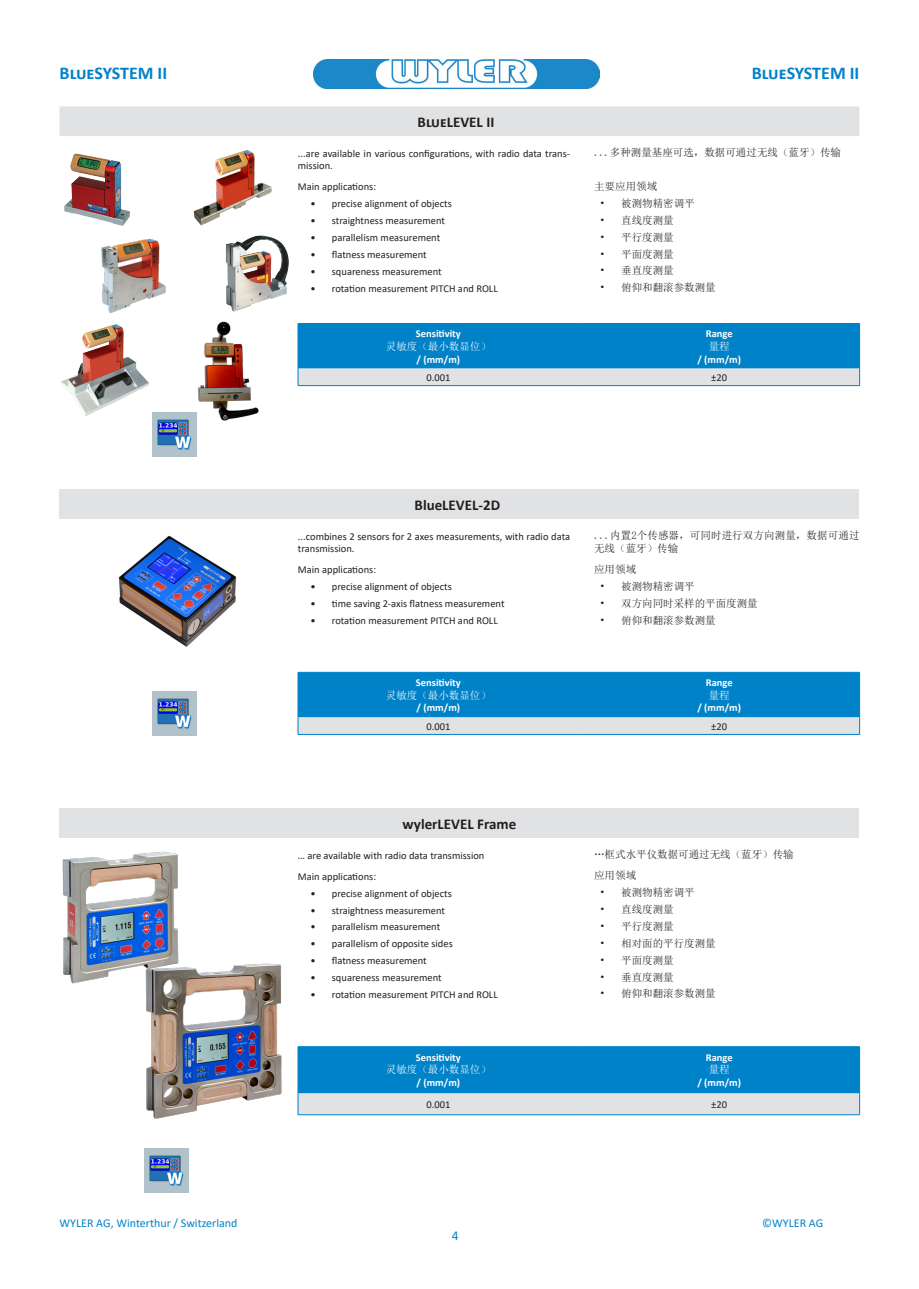
<style>
.page{position:relative;width:919px;height:1289px;background:#fff}
.page>*{position:absolute;margin:0;border:0;box-sizing:border-box;transform-origin:0 0}
.t1{font:700 18px "Calibri";color:#0082c9}
.t2{font:700 15px "Calibri";color:#231f20}
.t3{font:13.5px "Calibri";color:#0082c9}
.t4{font:12px "Calibri";color:#0082c9}
.t5{font:10.5px/12.6px "Calibri";color:#231f20}
.t6{font:10.5px/12.6px "Sim Sun";color:#231f20}
.t7{font:700 10.5px "Calibri";color:#fff}
.t8{font:10.5px "Sim Sun";color:#fff}
</style>
<div class="page">
<img style="left:314px;top:60px;width:285px;height:29px">
<div style="left:60px;top:107px;width:798px;height:28px;background:#e1e2e4"></div>
<div style="left:60px;top:106px;width:799px;height:30px;border:2px solid #e1e2e4"></div>
<img style="left:64px;top:153px;width:66px;height:73px">
<svg style="left:298px;top:323px;width:562px;height:62px;background:#3c9bd0"></svg>
<hr style="left:298px;top:385px;width:280px;height:1px;background:#0082c9">
<hr style="left:578px;top:385px;width:281px;height:1px;background:#0082c9">
<img style="left:193px;top:150px;width:79px;height:76px">
<img style="left:101px;top:238px;width:65px;height:76px">
<img style="left:153px;top:412px;width:43px;height:44px">
<img style="left:188px;top:321px;width:71px;height:106px">
<img style="left:61px;top:324px;width:88px;height:92px">
<img style="left:226px;top:235px;width:63px;height:77px">
<img style="left:119px;top:535px;width:118px;height:112px">
<div style="left:60px;top:489px;width:799px;height:30px;background:#e1e2e4"></div>
<svg style="left:298px;top:672px;width:562px;height:62px;background:#3d9cd0"></svg>
<hr style="left:298px;top:734px;width:280px;height:1px;background:#0082c9">
<hr style="left:578px;top:734px;width:281px;height:1px;background:#0082c9">
<img style="left:153px;top:691px;width:43px;height:44px">
<div style="left:60px;top:808px;width:799px;height:30px;background:#e1e2e4"></div>
<svg style="left:298px;top:1046px;width:562px;height:68px;background:#459fd1"></svg>
<hr style="left:298px;top:1114px;width:280px;height:1px;background:#0082c9">
<hr style="left:578px;top:1114px;width:281px;height:1px;background:#0082c9">
<img style="left:145px;top:1148px;width:43px;height:44px">
<img style="left:62px;top:851px;width:117px;height:133px">
<img style="left:136px;top:957px;width:146px;height:162px">
<p class="t1" style="left:60px;top:61px;width:109px">BlueSYSTEM II</p>
<p class="t1" style="left:751px;top:61px;width:109px">BlueSYSTEM II</p>
<p class="t2" style="left:417px;top:111px;width:78px">BlueLEVEL II</p>
<p class="t5" style="left:298px;top:147px;width:274px">...are available in various configurations, with radio data trans&shy;mission.</p>
<p class="t5" style="left:298px;top:180px;width:80px">Main applications:</p>
<p class="t5" style="left:310px;top:197px;width:143px">• precise alignment of objects</p>
<p class="t5" style="left:310px;top:214px;width:136px">• straightness measurement</p>
<p class="t5" style="left:310px;top:231px;width:131px">• parallelism measurement</p>
<p class="t5" style="left:310px;top:248px;width:118px">• flatness measurement</p>
<p class="t5" style="left:310px;top:265px;width:133px">• squareness measurement</p>
<p class="t5" style="left:310px;top:281px;width:189px">• rotation measurement PITCH and ROLL</p>
<p class="t7" style="left:416px;top:326px;width:46px">Sensitivity</p>
<p class="t8" style="left:386px;top:341px;width:106px">灵敏度（最小数显位）</p>
<p class="t7" style="left:416px;top:352px;width:45px">/ (mm/m)</p>
<p class="t6" style="left:594px;top:146px;width:248px">...多种测量基座可选，数据可通过无线（蓝牙）传输</p>
<p class="t6" style="left:594px;top:180px;width:64px">主要应用领域</p>
<p class="t6" style="left:600px;top:197px;width:96px">• 被测物精密调平</p>
<p class="t6" style="left:600px;top:214px;width:75px">• 直线度测量</p>
<p class="t6" style="left:600px;top:231px;width:75px">• 平行度测量</p>
<p class="t6" style="left:600px;top:247px;width:75px">• 平面度测量</p>
<p class="t6" style="left:600px;top:264px;width:75px">• 垂直度测量</p>
<p class="t6" style="left:600px;top:281px;width:117px">• 俯仰和翻滚参数测量</p>
<p class="t7" style="left:705px;top:326px;width:28px">Range</p>
<p class="t8" style="left:708px;top:341px;width:22px">量程</p>
<p class="t7" style="left:697px;top:352px;width:45px">/ (mm/m)</p>
<p class="t5" style="left:426px;top:370px;width:25px">0.001</p>
<p class="t5" style="left:711px;top:370px;width:17px">±20</p>
<p class="t2" style="left:414px;top:494px;width:87px">BlueLEVEL-2D</p>
<p class="t5" style="left:298px;top:529px;width:274px">...combines 2 sensors for 2 axes measurements, with radio data transmission.</p>
<p class="t5" style="left:298px;top:563px;width:80px">Main applications:</p>
<p class="t5" style="left:310px;top:580px;width:143px">• precise alignment of objects</p>
<p class="t5" style="left:310px;top:597px;width:195px">• time saving 2-axis flatness measurement</p>
<p class="t5" style="left:310px;top:614px;width:189px">• rotation measurement PITCH and ROLL</p>
<p class="t7" style="left:416px;top:675px;width:46px">Sensitivity</p>
<p class="t8" style="left:386px;top:689px;width:106px">灵敏度（最小数显位）</p>
<p class="t7" style="left:416px;top:700px;width:45px">/ (mm/m)</p>
<p class="t6" style="left:594px;top:529px;width:267px">...内置2个传感器，可同时进行双方向测量，数据可通过无线（蓝牙）传输</p>
<p class="t6" style="left:594px;top:563px;width:43px">应用领域</p>
<p class="t6" style="left:600px;top:579px;width:96px">• 被测物精密调平</p>
<p class="t6" style="left:600px;top:596px;width:159px">• 双方向同时采样的平面度测量</p>
<p class="t6" style="left:600px;top:613px;width:117px">• 俯仰和翻滚参数测量</p>
<p class="t7" style="left:705px;top:675px;width:28px">Range</p>
<p class="t8" style="left:708px;top:689px;width:22px">量程</p>
<p class="t7" style="left:697px;top:700px;width:45px">/ (mm/m)</p>
<p class="t5" style="left:426px;top:719px;width:25px">0.001</p>
<p class="t5" style="left:711px;top:719px;width:17px">±20</p>
<p class="t2" style="left:402px;top:813px;width:115px">wylerLEVEL Frame</p>
<p class="t5" style="left:298px;top:848px;width:188px">… are available with radio data transmission</p>
<p class="t5" style="left:298px;top:869px;width:80px">Main applications:</p>
<p class="t5" style="left:310px;top:886px;width:143px">• precise alignment of objects</p>
<p class="t5" style="left:310px;top:903px;width:136px">• straightness measurement</p>
<p class="t5" style="left:310px;top:920px;width:131px">• parallelism measurement</p>
<p class="t5" style="left:310px;top:937px;width:144px">• parallelism of opposite sides</p>
<p class="t5" style="left:310px;top:954px;width:118px">• flatness measurement</p>
<p class="t5" style="left:310px;top:970px;width:133px">• squareness measurement</p>
<p class="t5" style="left:310px;top:987px;width:189px">• rotation measurement PITCH and ROLL</p>
<p class="t7" style="left:416px;top:1049px;width:46px">Sensitivity</p>
<p class="t8" style="left:386px;top:1064px;width:106px">灵敏度（最小数显位）</p>
<p class="t7" style="left:416px;top:1074px;width:45px">/ (mm/m)</p>
<p class="t6" style="left:594px;top:848px;width:201px">…框式水平仪数据可通过无线（蓝牙）传输</p>
<p class="t6" style="left:594px;top:869px;width:43px">应用领域</p>
<p class="t6" style="left:600px;top:886px;width:96px">• 被测物精密调平</p>
<p class="t6" style="left:600px;top:903px;width:75px">• 直线度测量</p>
<p class="t6" style="left:600px;top:919px;width:75px">• 平行度测量</p>
<p class="t6" style="left:600px;top:936px;width:117px">• 相对面的平行度测量</p>
<p class="t6" style="left:600px;top:953px;width:75px">• 平面度测量</p>
<p class="t6" style="left:600px;top:970px;width:75px">• 垂直度测量</p>
<p class="t6" style="left:600px;top:987px;width:117px">• 俯仰和翻滚参数测量</p>
<p class="t7" style="left:705px;top:1049px;width:28px">Range</p>
<p class="t8" style="left:708px;top:1064px;width:22px">量程</p>
<p class="t7" style="left:697px;top:1074px;width:45px">/ (mm/m)</p>
<p class="t5" style="left:426px;top:1097px;width:25px">0.001</p>
<p class="t5" style="left:711px;top:1097px;width:17px">±20</p>
<p class="t4" style="left:60px;top:1214px;width:179px">WYLER AG, Winterthur / Switzerland</p>
<p class="t4" style="left:762px;top:1214px;width:63px">©WYLER AG</p>
<p class="t3" style="left:452px;top:1225px;width:8px">4</p>
</div>
